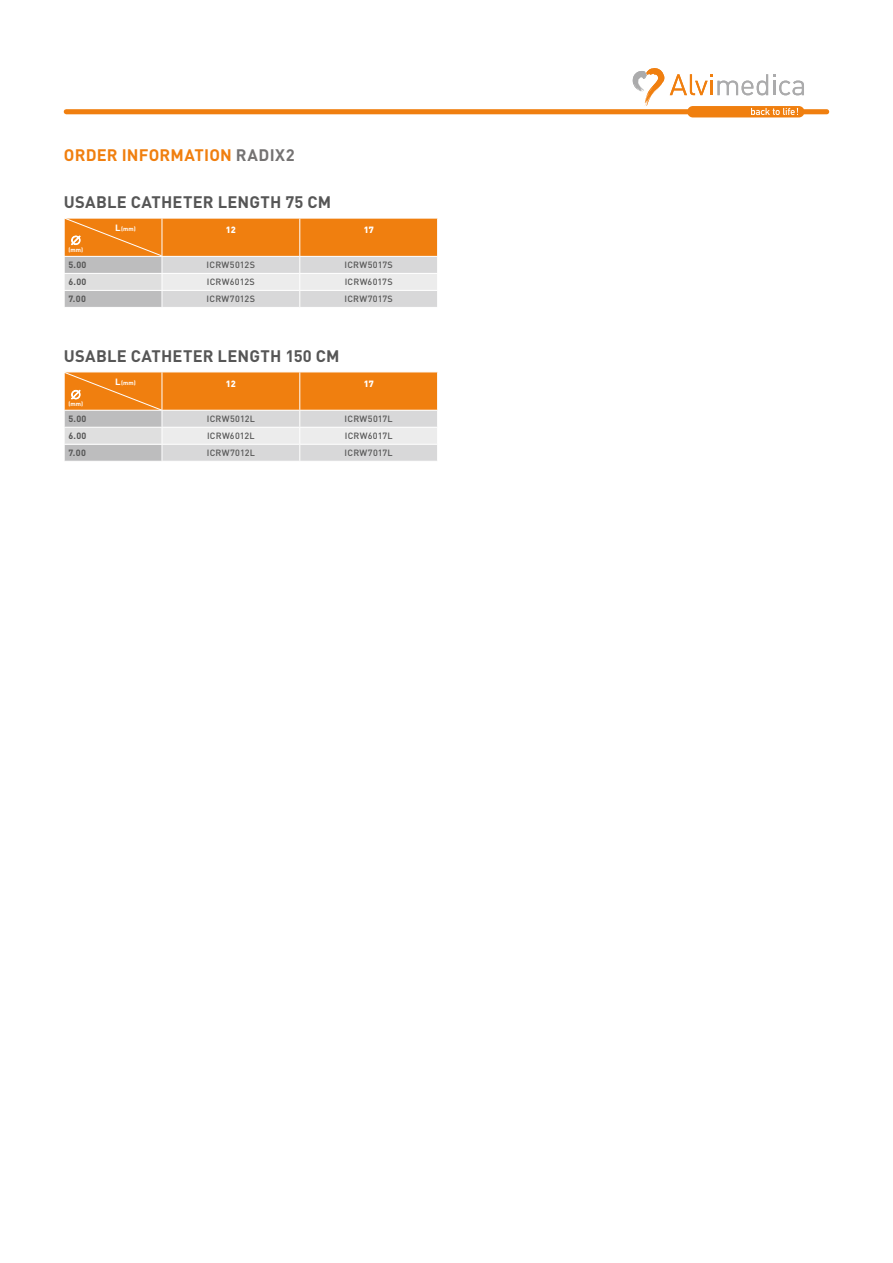
<style>
.page{position:relative;width:893px;height:1263px;background:#fff}
.page>*{position:absolute;margin:0;border:0;box-sizing:border-box;transform-origin:0 0}
.t1{font:700 16.5px "DIN Pro";letter-spacing:.015em;color:#565656}
.t2{font:700 16.5px "DIN Pro";letter-spacing:.01em;color:#f07f0f}
.t3{font:500 9px "DIN Pro";letter-spacing:.03em;color:#565656}
.t4{font:700 9px "DIN Pro";letter-spacing:.045em;color:#565656}
.t5{font:900 9px "DIN Pro";letter-spacing:-.015em;color:#fff}
.t6{font:700 6px "DIN Pro";color:#fff}
.s1{color:#747272}
.s2{font-size:9px}
</style>
<div class="page">
<svg style="left:64px;top:68px;width:765px;height:49px"></svg>
<svg style="left:64px;top:218px;width:374px;height:89px;background:#e4b688"></svg>
<svg style="left:64px;top:372px;width:374px;height:89px;background:#e4b588"></svg>
<h1 class="t2" style="left:64px;top:142px;width:232px">ORDER INFORMATION <span class="s1">RADIX2</span></h1>
<h1 class="t1" style="left:64px;top:188px;width:269px">USABLE CATHETER LENGTH 75 CM</h1>
<p class="t6" style="left:68px;top:245px;width:16px">(MM)</p>
<p class="t6" style="left:115px;top:224px;width:22px"><span class="s2">L</span> (MM)</p>
<p class="t5" style="left:226px;top:222px;width:11px">12</p>
<p class="t5" style="left:364px;top:222px;width:11px">17</p>
<p class="t4" style="left:68px;top:258px;width:20px">5.00</p>
<p class="t3" style="left:207px;top:259px;width:50px">ICRW5012S</p>
<p class="t3" style="left:344px;top:259px;width:50px">ICRW5017S</p>
<p class="t4" style="left:68px;top:275px;width:20px">6.00</p>
<p class="t3" style="left:207px;top:276px;width:50px">ICRW6012S</p>
<p class="t3" style="left:345px;top:276px;width:50px">ICRW6017S</p>
<p class="t4" style="left:68px;top:292px;width:19px">7.00</p>
<p class="t3" style="left:207px;top:293px;width:50px">ICRW7012S</p>
<p class="t3" style="left:344px;top:293px;width:50px">ICRW7017S</p>
<h1 class="t1" style="left:64px;top:342px;width:277px">USABLE CATHETER LENGTH 150 CM</h1>
<p class="t6" style="left:68px;top:399px;width:16px">(MM)</p>
<p class="t6" style="left:115px;top:378px;width:22px"><span class="s2">L</span> (MM)</p>
<p class="t5" style="left:226px;top:376px;width:11px">12</p>
<p class="t5" style="left:364px;top:376px;width:11px">17</p>
<p class="t4" style="left:68px;top:411px;width:20px">5.00</p>
<p class="t3" style="left:207px;top:413px;width:50px">ICRW5012L</p>
<p class="t3" style="left:345px;top:413px;width:50px">ICRW5017L</p>
<p class="t4" style="left:68px;top:428px;width:20px">6.00</p>
<p class="t3" style="left:207px;top:430px;width:49px">ICRW6012L</p>
<p class="t3" style="left:345px;top:430px;width:49px">ICRW6017L</p>
<p class="t4" style="left:68px;top:445px;width:19px">7.00</p>
<p class="t3" style="left:207px;top:447px;width:50px">ICRW7012L</p>
<p class="t3" style="left:345px;top:447px;width:50px">ICRW7017L</p>
</div>
